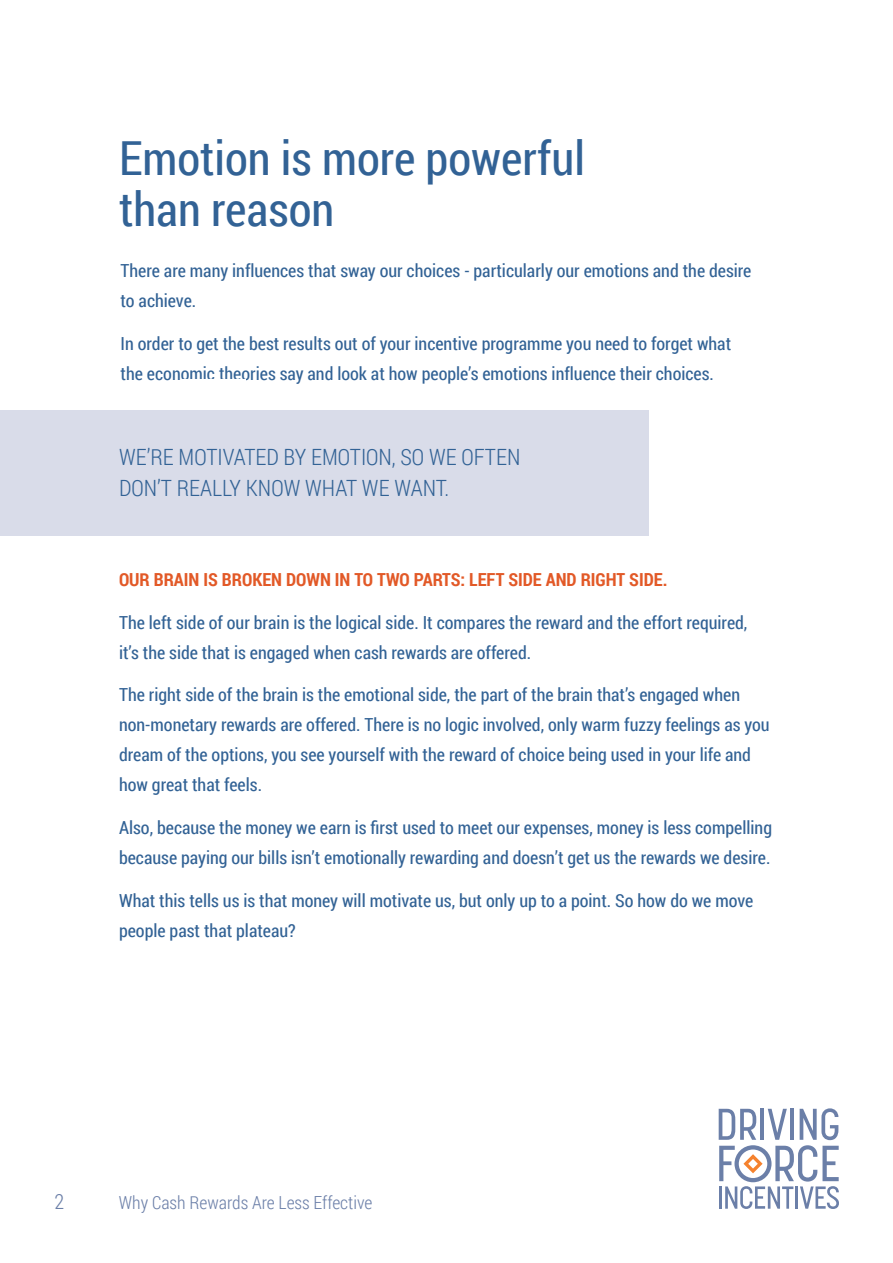
<style>
.page{position:relative;width:893px;height:1263px;background:#fff}
.page>*{position:absolute;margin:0;border:0;box-sizing:border-box;transform-origin:0 0}
.t1{font:46.95px/51px "Roboto Condensed";color:#326295}
.t2{font:300 22.35px/31px "Roboto Condensed";color:#326295}
.t3{font:300 20.85px "Roboto Condensed";color:#6b7fa8}
.t4{font:18px/30px "Roboto Condensed";color:#326295}
.t5{font:700 18px "Roboto Condensed";color:#e25927}
.t6{font:300 18px "Roboto Condensed";color:#6b7fa8}
</style>
<div class="page">
<svg style="left:719px;top:1108px;width:120px;height:101px"></svg>
<div style="left:0;top:410px;width:648px;height:126px;background:#d9dce9"></div>
<h1 class="t1" style="left:119px;top:131px;width:467px">Emotion is more powerful than reason</h1>
<p class="t4" style="left:121px;top:255px;width:632px">There are many influences that sway our choices - particularly our emotions and the desire to achieve.</p>
<p class="t4" style="left:121px;top:328px;width:612px">In order to get the best results out of your incentive programme you need to forget what the economic theories say and look at how people’s emotions influence their choices.</p>
<p class="t2" style="left:119px;top:440px;width:403px">WE’RE MOTIVATED BY EMOTION, SO WE OFTEN<br>DON’T REALLY KNOW WHAT WE WANT.</p>
<p class="t5" style="left:119px;top:567px;width:550px">OUR BRAIN IS BROKEN DOWN IN TO TWO PARTS: LEFT SIDE AND RIGHT SIDE.</p>
<p class="t4" style="left:119px;top:607px;width:630px">The left side of our brain is the logical side. It compares the reward and the effort required, it’s the side that is engaged when cash rewards are offered.</p>
<p class="t4" style="left:119px;top:679px;width:652px">The right side of the brain is the emotional side, the part of the brain that’s engaged when non-monetary rewards are offered. There is no logic involved, only warm fuzzy feelings as you dream of the options, you see yourself with the reward of choice being used in your life and how great that feels.</p>
<p class="t4" style="left:119px;top:812px;width:654px">Also, because the money we earn is first used to meet our expenses, money is less compelling because paying our bills isn’t emotionally rewarding and doesn’t get us the rewards we desire.</p>
<p class="t4" style="left:119px;top:885px;width:636px">What this tells us is that money will motivate us, but only up to a point. So how do we move people past that plateau?</p>
<p class="t3" style="left:55px;top:1187px;width:11px">2</p>
<p class="t6" style="left:119px;top:1190px;width:255px">Why Cash Rewards Are Less Effective</p>
</div>
